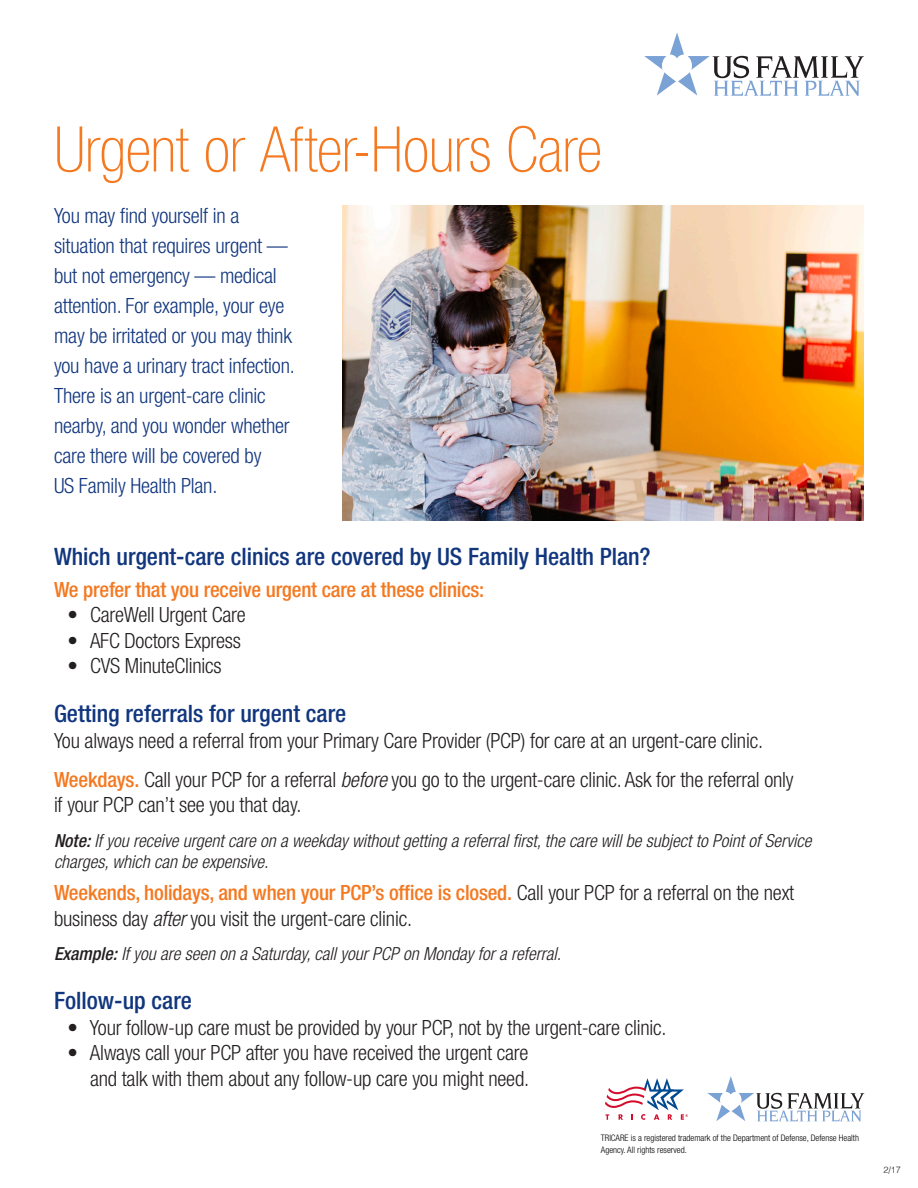
<style>
.page{position:relative;width:918px;height:1188px;background:#fff}
.page>*{position:absolute;margin:0;border:0;box-sizing:border-box;transform-origin:0 0}
.chart_head{font:100 condensed 63px "Helvetica Neue";letter-spacing:-.01em;color:#f47921}
.subhead{font:500 condensed 24px "Helvetica Neue";color:#11367e}
.bulleted_text{font:300 condensed 21px/25.5px "Helvetica Neue";letter-spacing:-.01em;color:#231f20}
.body_indent{font:300 condensed 21px/30px "Helvetica Neue";letter-spacing:-.01em;color:#11367e}
.body_indent-2{font:300 condensed 21px "Helvetica Neue";letter-spacing:-.01em;color:#231f20}
.body_indent-3{font:500 condensed 21px "Helvetica Neue";letter-spacing:-.01em;color:#f47921}
.body{font:italic 300 condensed 18px/21px "Helvetica Neue";color:#231f20}
.ital{font:italic 300 condensed 18px "Helvetica Neue";color:#231f20}
.QA_Body{font:300 condensed 9px/12px "Helvetica Neue";color:#000}
.t1{font:300 9px "Helvetica";color:#231f20}
.s1{font-weight:500;color:#f47921}
.s2{font-style:italic}
.s3{font-weight:500}
</style>
<div class="page">
<img style="left:342px;top:205px;width:522px;height:316px">
<svg style="left:707px;top:1076px;width:157px;height:45px"></svg>
<svg style="left:605px;top:1078px;width:83px;height:42px"></svg>
<svg style="left:644px;top:32px;width:220px;height:64px"></svg>
<p class="chart_head" style="left:54px;top:114px;width:550px">Urgent or After-Hours Care</p>
<p class="body_indent" style="left:54px;top:200px;width:242px">You may find yourself in a situation that requires urgent — but not emergency — medical attention. For example, your eye may be irritated or you may think you have a urinary tract infection.<br>There is an urgent-care clinic nearby, and you wonder whether care there will be covered by<br>US Family Health Plan.</p>
<p class="subhead" style="left:54px;top:542px;width:598px">Which urgent-care clinics are covered by US Family Health Plan?</p>
<p class="body_indent-3" style="left:54px;top:577px;width:432px">We prefer that you receive urgent care at these clinics:</p>
<p class="bulleted_text" style="left:68px;top:602px;width:180px">• CareWell Urgent Care</p>
<p class="bulleted_text" style="left:68px;top:628px;width:175px">• AFC Doctors Express</p>
<p class="bulleted_text" style="left:68px;top:653px;width:156px">• CVS MinuteClinics</p>
<p class="subhead" style="left:54px;top:700px;width:294px">Getting referrals for urgent care</p>
<p class="body_indent-2" style="left:54px;top:728px;width:711px">You always need a referral from your Primary Care Provider (PCP) for care at an urgent-care clinic.</p>
<p class="bulleted_text" style="left:54px;top:767px;width:741px"><span class="s1">Weekdays.</span> Call your PCP for a referral <span class="s2">before</span> you go to the urgent-care clinic. Ask for the referral only if your PCP can’t see you that day.</p>
<p class="body" style="left:54px;top:830px;width:759px"><span class="s3">Note:</span> If you receive urgent care on a weekday without getting a referral first, the care will be subject to Point of Service charges, which can be expensive.</p>
<p class="bulleted_text" style="left:54px;top:880px;width:742px"><span class="s1">Weekends, holidays, and when your PCP’s office is closed.</span> Call your PCP for a referral on the next business day <span class="s2">after</span> you visit the urgent-care clinic.</p>
<p class="ital" style="left:54px;top:943px;width:509px"><span class="s3">Example:</span> If you are seen on a Saturday, call your PCP on Monday for a referral.</p>
<p class="subhead" style="left:54px;top:986px;width:139px">Follow-up care</p>
<p class="bulleted_text" style="left:68px;top:1014px;width:601px">• Your follow-up care must be provided by your PCP, not by the urgent-care clinic.</p>
<p class="bulleted_text" style="left:68px;top:1040px;width:463px;text-align:right">• Always call your PCP after you have received the urgent care and talk with them about any follow-up care you might need.</p>
<p class="QA_Body" style="left:601px;top:1132px;width:260px">TRICARE is a registered trademark of the Department of Defense, Defense Health<br>Agency. All rights reserved.</p>
<p class="t1" style="left:883px;top:1162px;width:19px">2/17</p>
</div>
